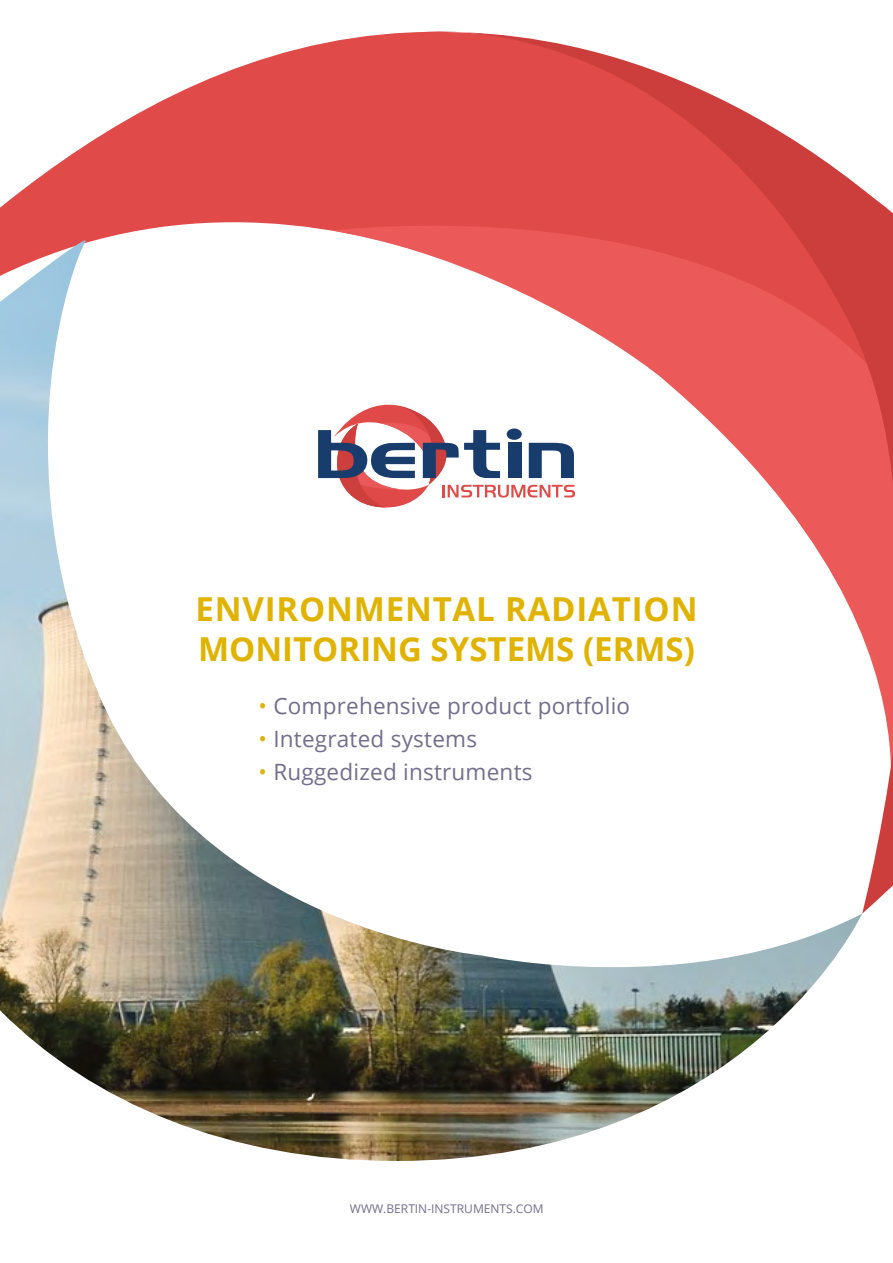
<style>
.page{position:relative;width:893px;height:1263px;background:#fff}
.page>*{position:absolute;margin:0;border:0;box-sizing:border-box;transform-origin:0 0}
.t1{font:700 33px/39.6px "Open Sans";letter-spacing:.025em;color:#e0b300}
.t2{font:22.5px "Open Sans";letter-spacing:.01em;color:#736e8b}
.t3{font:12px "Open Sans";color:#736e8b}
.s1{color:#e0b300}
</style>
<div class="page">
<svg style="left:0;top:32px;width:421px;height:208px;fill:#e04a49"></svg>
<svg style="left:421px;top:31px;width:472px;height:883px"></svg>
<img style="left:0;top:240px;width:862px;height:921px">
<svg style="left:318px;top:405px;width:257px;height:102px"></svg>
<h1 class="t1" style="left:195px;top:588px;width:504px">ENVIRONMENTAL RADIATION<br>MONITORING SYSTEMS (ERMS)</h1>
<p class="t2" style="left:259px;top:690px;width:373px"><span class="s1">•</span> Comprehensive product portfolio</p>
<p class="t2" style="left:259px;top:723px;width:220px"><span class="s1">•</span> Integrated systems</p>
<p class="t2" style="left:259px;top:756px;width:275px"><span class="s1">•</span> Ruggedized instruments</p>
<p class="t3" style="left:350px;top:1200px;width:195px">WWW.BERTIN-INSTRUMENTS.COM</p>
</div>
